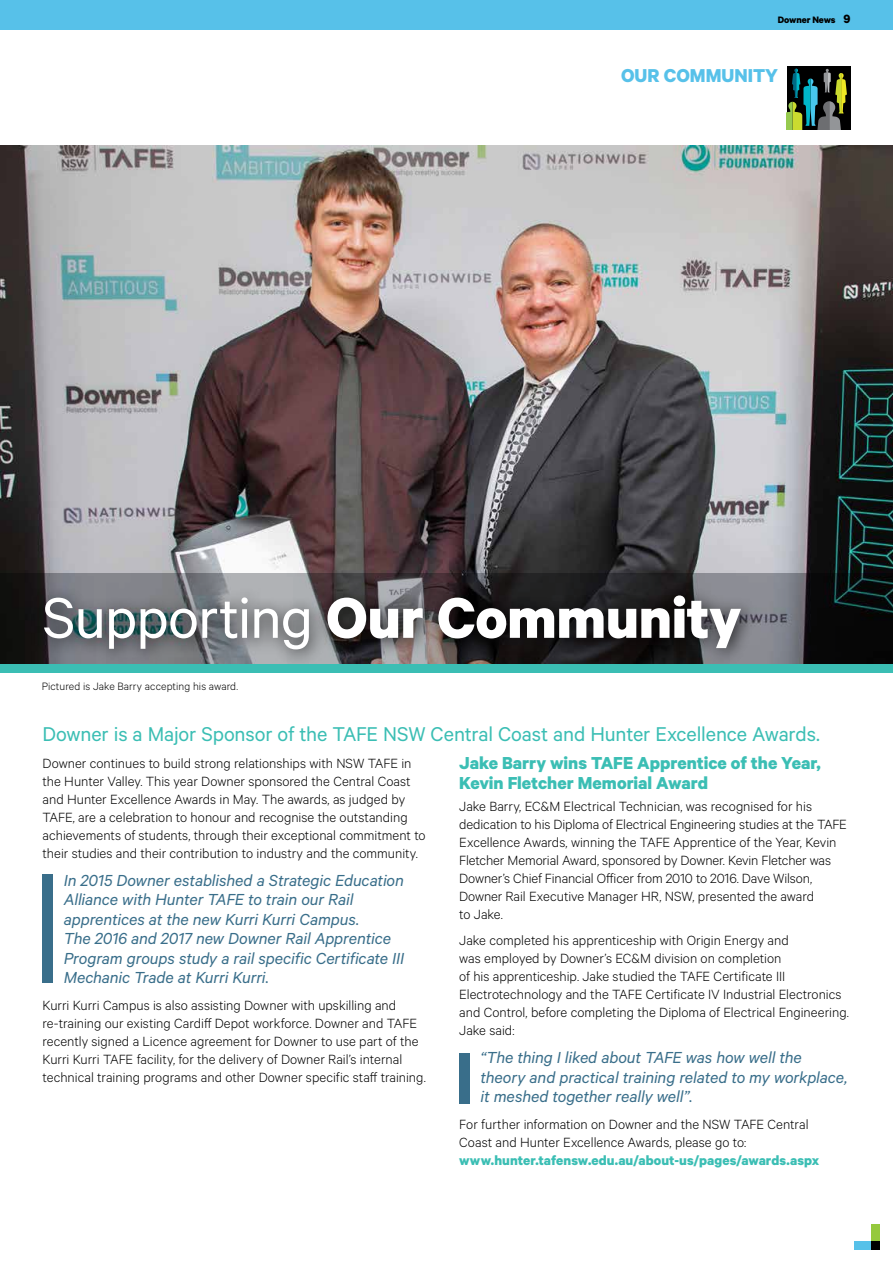
<style>
.page{position:relative;width:893px;height:1263px;background:#fff}
.page>*{position:absolute;margin:0;border:0;box-sizing:border-box;transform-origin:0 0}
.t1{font:700 64.5px "Calibre";letter-spacing:-.005em;color:#fff}
.t2{font:22.5px "Calibre";letter-spacing:-.005em;color:#3bbeb4}
.t3{font:700 21px "Calibre";color:#57c1e9}
.t4{font:700 19.5px/19.5px "Calibre";color:#3bbeb4}
.t5{font:italic 18px/19.5px "Calibre";letter-spacing:-.005em;color:#396e8a}
.t6{font:300 15px/18px "Calibre";color:#000}
.t7{font:700 15px "Calibre";letter-spacing:.005em;color:#3bbeb4}
.t8{font:300 12px "Calibre";letter-spacing:.01em;color:#000}
.t9{font:700 10.5px "Calibre";letter-spacing:-.01em;color:#000}
.s1{font-size:13.5px}
.s2{font-weight:400}
</style>
<div class="page">
<img style="left:0;top:145px;width:893px;height:428px">
<svg style="left:0;top:573px;width:893px;height:91px;background:#3a3b3e"></svg>
<div style="left:33px;top:583px;width:724px;height:84px;background:#000;opacity:.75"></div>
<div style="left:0;top:664px;width:893px;height:8px;background:#3bbeb4"></div>
<div style="left:872px;top:1225px;width:8px;height:17px;background:#95c93d"></div>
<div style="left:855px;top:1242px;width:17px;height:8px;background:#57c1e9"></div>
<div style="left:872px;top:1242px;width:8px;height:8px;background:#000"></div>
<div style="left:0;top:0;width:893px;height:30px;background:#57c1e9"></div>
<div style="left:787px;top:66px;width:63px;height:64px;background:#000"></div>
<svg style="left:787px;top:69px;width:60px;height:61px"></svg>
<div style="left:459px;top:1053px;width:11px;height:50px;background:#396e8a"></div>
<div style="left:43px;top:874px;width:10px;height:109px;background:#396e8a"></div>
<p class="t9" style="left:778px;top:13px;width:74px">Downer News <span class="s1">9</span></p>
<h3 class="t3" style="left:621px;top:62px;width:159px">OUR COMMUNITY</h3>
<h1 class="t1" style="left:43px;top:578px;width:700px"><span class="s2">Supporting</span> Our Community</h1>
<p class="t8" style="left:42px;top:679px;width:198px">Pictured is Jake Barry accepting his award.</p>
<h2 class="t2" style="left:43px;top:721px;width:779px">Downer is a Major Sponsor of the TAFE NSW Central Coast and Hunter Excellence Awards.</h2>
<p class="t6" style="left:43px;top:753px;width:385px">Downer continues to build strong relationships with NSW TAFE in the Hunter Valley. This year Downer sponsored the Central Coast and Hunter Excellence Awards in May. The awards, as judged by TAFE, are a celebration to honour and recognise the outstanding achievements of students, through their exceptional commitment to their studies and their contribution to industry and the community.</p>
<p class="t5" style="left:64px;top:869px;width:342px">In 2015 Downer established a Strategic Education Alliance with Hunter TAFE to train our Rail apprentices at the new Kurri Kurri Campus.<br>The 2016 and 2017 new Downer Rail Apprentice Program groups study a rail specific Certificate III Mechanic Trade at Kurri Kurri.</p>
<p class="t6" style="left:43px;top:995px;width:385px">Kurri Kurri Campus is also assisting Downer with upskilling and re-training our existing Cardiff Depot workforce. Downer and TAFE recently signed a Licence agreement for Downer to use part of the Kurri Kurri TAFE facility, for the delivery of Downer Rail’s internal technical training programs and other Downer specific staff training.</p>
<h3 class="t4" style="left:459px;top:753px;width:363px">Jake Barry wins TAFE Apprentice of the Year,<br>Kevin Fletcher Memorial Award</h3>
<p class="t6" style="left:459px;top:796px;width:389px">Jake Barry, EC&amp;M Electrical Technician, was recognised for his dedication to his Diploma of Electrical Engineering studies at the TAFE Excellence Awards, winning the TAFE Apprentice of the Year, Kevin Fletcher Memorial Award, sponsored by Downer. Kevin Fletcher was Downer’s Chief Financial Officer from 2010 to 2016. Dave Wilson, Downer Rail Executive Manager HR, NSW, presented the award<br>to Jake.</p>
<p class="t6" style="left:459px;top:931px;width:391px">Jake completed his apprenticeship with Origin Energy and<br>was employed by Downer’s EC&amp;M division on completion<br>of his apprenticeship. Jake studied the TAFE Certificate III Electrotechnology and the TAFE Certificate IV Industrial Electronics and Control, before completing the Diploma of Electrical Engineering.<br>Jake said:</p>
<p class="t5" style="left:480px;top:1047px;width:368px">“The thing I liked about TAFE was how well the theory and practical training related to my workplace, it meshed together really well”.</p>
<p class="t6" style="left:459px;top:1114px;width:351px">For further information on Downer and the NSW TAFE Central<br>Coast and Hunter Excellence Awards, please go to:</p>
<p class="t7" style="left:459px;top:1151px;width:362px">www.hunter.tafensw.edu.au/about-us/pages/awards.aspx</p>
</div>
